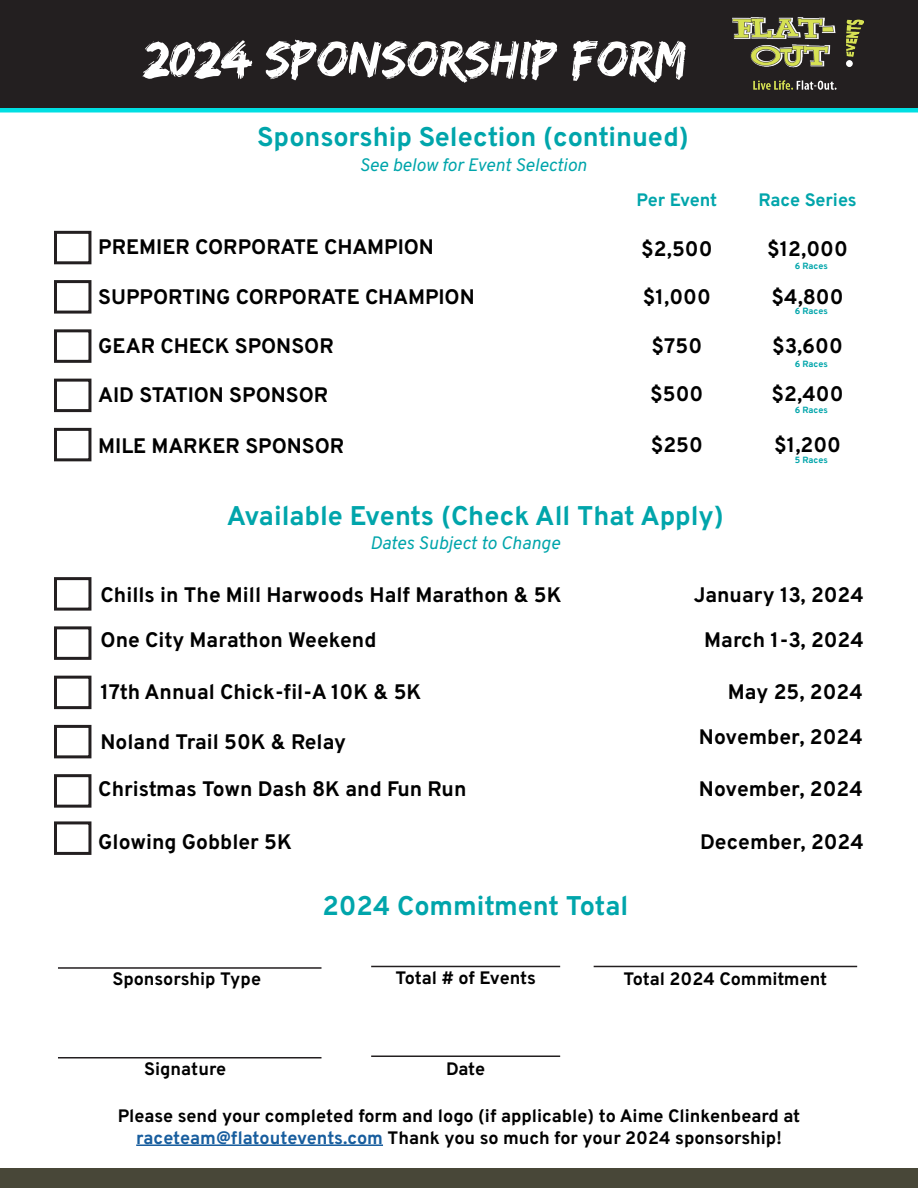
<style>
.page{position:relative;width:918px;height:1188px;background:#fff}
.page>*{position:absolute;margin:0;border:0;box-sizing:border-box;transform-origin:0 0}
.t1{font:52.5px "Edo";color:#fff}
.t2{font:700 27px "Overpass";color:#00a5ab}
.t3{font:700 21px "Overpass";color:#000}
.t4{font:700 18px "Overpass";color:#000}
.t5{font:italic 18px "Overpass";color:#00a5ab}
.t6{font:700 18px "Overpass";letter-spacing:-.005em;color:#00a5ab}
.t7{font:700 9px "Overpass";letter-spacing:-.005em;color:#00a5ab}
.s1{color:#175d9e}
</style>
<div class="page">
<div style="left:0;top:1168px;width:918px;height:20px;background:#484738"></div>
<hr style="left:0;top:108px;width:918px;height:4px;background:#00dfe2">
<div style="left:0;top:0;width:917px;height:108px;background:#231f20"></div>
<img style="left:733px;top:17px;width:131px;height:75px">
<div style="left:54px;top:231px;width:37px;height:33px;border:3px solid #231f20"></div>
<div style="left:54px;top:280px;width:37px;height:34px;border:3px solid #231f20"></div>
<div style="left:54px;top:329px;width:37px;height:34px;border:3px solid #231f20"></div>
<div style="left:54px;top:379px;width:37px;height:33px;border:3px solid #231f20"></div>
<div style="left:54px;top:428px;width:37px;height:33px;border:3px solid #231f20"></div>
<hr style="left:58px;top:967px;width:264px;height:2px;background:#231f20">
<hr style="left:371px;top:966px;width:189px;height:1px;background:#231f20">
<hr style="left:594px;top:966px;width:263px;height:1px;background:#231f20">
<hr style="left:58px;top:1057px;width:264px;height:2px;background:#231f20">
<hr style="left:371px;top:1056px;width:189px;height:1px;background:#231f20">
<hr style="left:136px;top:1144px;width:247px;height:2px;background:#175d9e">
<svg style="left:917px;top:0;width:1px;height:108px"></svg>
<div style="left:54px;top:577px;width:37px;height:34px;border:3px solid #231f20"></div>
<div style="left:54px;top:626px;width:37px;height:34px;border:3px solid #231f20"></div>
<div style="left:54px;top:676px;width:37px;height:33px;border:3px solid #231f20"></div>
<div style="left:54px;top:725px;width:37px;height:33px;border:3px solid #231f20"></div>
<div style="left:54px;top:774px;width:37px;height:34px;border:3px solid #231f20"></div>
<div style="left:54px;top:821px;width:37px;height:34px;border:3px solid #231f20"></div>
<p class="t1" style="left:144px;top:28px;width:543px">2024 SPONSORSHIP FORM</p>
<p class="t2" style="left:257px;top:115px;width:433px">Sponsorship Selection (continued)</p>
<p class="t5" style="left:360px;top:151px;width:229px">See below for Event Selection</p>
<p class="t3" style="left:98px;top:230px;width:337px">PREMIER CORPORATE CHAMPION</p>
<p class="t3" style="left:98px;top:279px;width:378px">SUPPORTING CORPORATE CHAMPION</p>
<p class="t3" style="left:98px;top:329px;width:237px">GEAR CHECK SPONSOR</p>
<p class="t3" style="left:98px;top:378px;width:232px">AID STATION SPONSOR</p>
<p class="t3" style="left:98px;top:429px;width:248px">MILE MARKER SPONSOR</p>
<p class="t6" style="left:636px;top:185px;width:82px">Per Event</p>
<p class="t6" style="left:758px;top:185px;width:100px">Race Series</p>
<p class="t3" style="left:641px;top:232px;width:73px">$2,500</p>
<p class="t3" style="left:643px;top:279px;width:70px">$1,000</p>
<p class="t3" style="left:652px;top:329px;width:52px">$750</p>
<p class="t3" style="left:650px;top:376px;width:55px">$500</p>
<p class="t3" style="left:651px;top:428px;width:54px">$250</p>
<p class="t3" style="left:767px;top:232px;width:82px">$12,000</p>
<p class="t3" style="left:772px;top:279px;width:73px">$4,800</p>
<p class="t3" style="left:772px;top:329px;width:72px">$3,600</p>
<p class="t3" style="left:772px;top:376px;width:73px">$2,400</p>
<p class="t3" style="left:774px;top:428px;width:69px">$1,200</p>
<p class="t7" style="left:795px;top:258px;width:35px">6 Races</p>
<p class="t7" style="left:795px;top:304px;width:35px">6 Races</p>
<p class="t7" style="left:795px;top:357px;width:35px">6 Races</p>
<p class="t7" style="left:795px;top:403px;width:35px">6 Races</p>
<p class="t7" style="left:795px;top:453px;width:34px">5 Races</p>
<p class="t2" style="left:227px;top:493px;width:499px">Available Events (Check All That Apply)</p>
<p class="t5" style="left:370px;top:529px;width:192px">Dates Subject to Change</p>
<p class="t3" style="left:101px;top:578px;width:463px">Chills in The Mill Harwoods Half Marathon &amp; 5K</p>
<p class="t3" style="left:694px;top:578px;width:172px">January 13, 2024</p>
<p class="t3" style="left:101px;top:623px;width:277px">One City Marathon Weekend</p>
<p class="t3" style="left:704px;top:623px;width:161px">March 1-3, 2024</p>
<p class="t3" style="left:101px;top:675px;width:322px">17th Annual Chick-fil-A 10K &amp; 5K</p>
<p class="t3" style="left:101px;top:724px;width:247px">Noland Trail 50K &amp; Relay</p>
<p class="t3" style="left:98px;top:772px;width:370px">Christmas Town Dash 8K and Fun Run</p>
<p class="t3" style="left:98px;top:824px;width:195px">Glowing Gobbler 5K</p>
<p class="t2" style="left:322px;top:884px;width:307px">2024 Commitment Total</p>
<p class="t3" style="left:728px;top:675px;width:136px">May 25, 2024</p>
<p class="t3" style="left:699px;top:720px;width:165px">November, 2024</p>
<p class="t3" style="left:699px;top:772px;width:165px">November, 2024</p>
<p class="t3" style="left:700px;top:824px;width:165px">December, 2024</p>
<p class="t4" style="left:112px;top:964px;width:150px">Sponsorship Type</p>
<p class="t4" style="left:144px;top:1054px;width:84px">Signature</p>
<p class="t4" style="left:395px;top:963px;width:142px">Total # of Events</p>
<p class="t4" style="left:623px;top:964px;width:205px">Total 2024 Commitment</p>
<p class="t4" style="left:446px;top:1054px;width:41px">Date</p>
<p class="t4" style="left:118px;top:1101px;width:684px">Please send your completed form and logo (if applicable) to Aime Clinkenbeard at</p>
<p class="t4" style="left:136px;top:1123px;width:647px"><span class="s1">raceteam@flatoutevents.com</span> Thank you so much for your 2024 sponsorship!</p>
</div>
